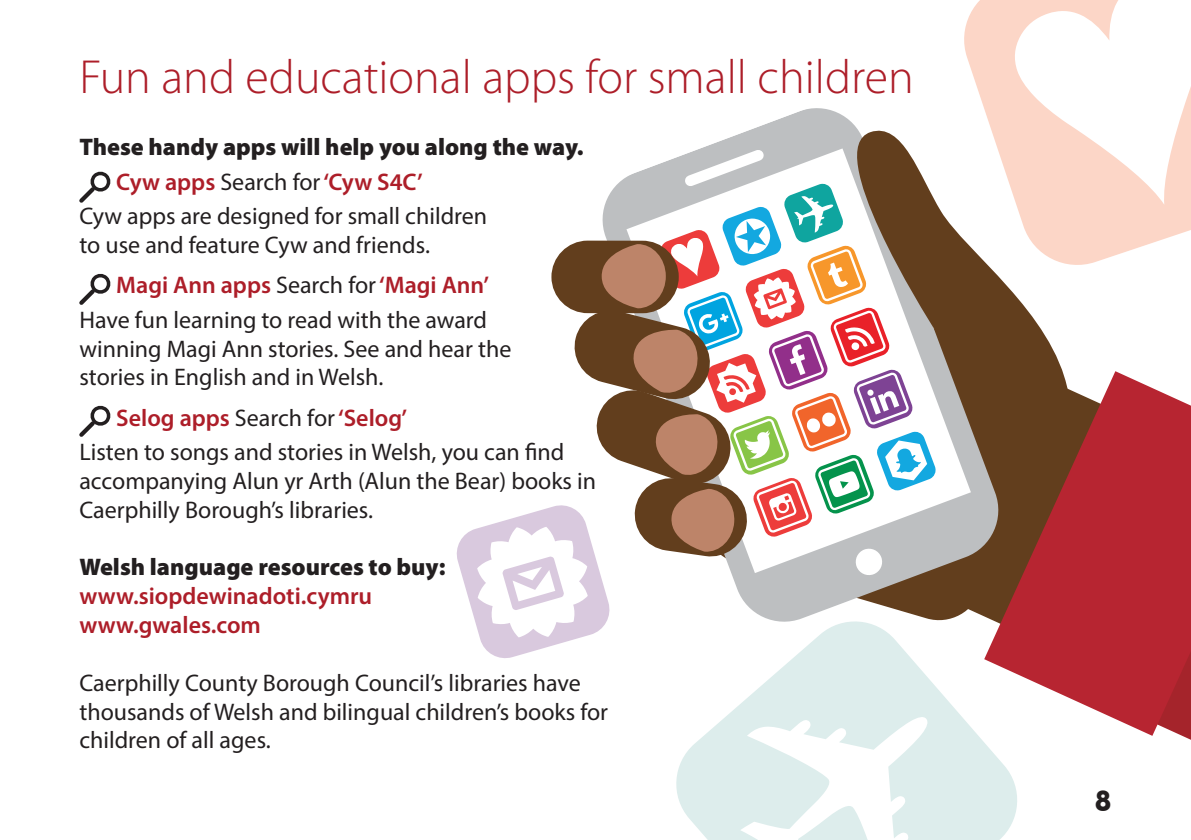
<style>
.page{position:relative;width:1191px;height:840px;background:#fff}
.page>*{position:absolute;margin:0;border:0;box-sizing:border-box;transform-origin:0 0}
.t1{font:300 48px "Myriad Pro";color:#ad1e29}
.t2{font:700 28px "Lubalin Graph IT Cby BT";color:#231f20}
.t3{font:24px/28.8px "Myriad Pro";color:#231f20}
.t4{font:600 24px/28.8px "Myriad Pro";color:#ad1e29}
.t5{font:900 24px "Myriad Pro";color:#231f20}
.s1{font-weight:700;font-size:24px;color:#fff}
.s2{font-weight:400;color:#231f20}
.s3{font-weight:700;color:#fff}
.s4{font-weight:600;color:#ad1e29}
.s5{font-weight:900;color:#231f20}
</style>
<div class="page">
<svg style="left:721px;top:108px;width:263px;height:507px"></svg>
<svg style="left:936px;top:391px;width:35px;height:181px;fill:#bdbfc1"></svg>
<svg style="left:821px;top:121px;width:242px;height:270px;fill:#623e1d"></svg>
<svg style="left:984px;top:371px;width:207px;height:364px;background:#a94040"></svg>
<svg style="left:957px;top:0;width:234px;height:272px;fill:#fcd6c7"></svg>
<svg style="left:1013px;top:0;width:178px;height:204px"></svg>
<svg style="left:676px;top:615px;width:347px;height:224px;fill:#ddedec"></svg>
<svg style="left:740px;top:715px;width:189px;height:124px"></svg>
<svg style="left:456px;top:141px;width:480px;height:519px"></svg>
<svg style="left:79px;top:171px;width:32px;height:32px"></svg>
<svg style="left:79px;top:273px;width:32px;height:32px"></svg>
<svg style="left:79px;top:405px;width:32px;height:32px"></svg>
<h1 class="t1" style="left:79px;top:48px;width:842px">Fun and educational apps for small children<span class="s1">.</span></h1>
<p class="t5" style="left:79px;top:131px;width:506px">These handy apps will help you along the way.</p>
<p class="t4" style="left:116px;top:167px;width:314px">Cyw apps <span class="s2">Search for</span> ‘Cyw S4C’<span class="s3">.</span></p>
<p class="t3" style="left:79px;top:201px;width:409px">Cyw apps are designed for small children</p>
<p class="t3" style="left:116px;top:224px;width:381px;line-height:40.2px;text-indent:-37px">to use and feature Cyw and friends.<br><span class="s4">Magi Ann apps</span> Search for<span class="s4">‘Magi Ann’</span><span class="s3">.</span></p>
<p class="t3" style="left:79px;top:305px;width:433px">Have fun learning to read with the award winning Magi Ann stories. See and hear the stories in English and in Welsh.</p>
<p class="t3" style="left:79px;top:400px;width:486px;line-height:34.4px;text-indent:37px"><span class="s4">Selog apps</span> Search for <span class="s4">‘Selog’</span><span class="s3">.<br></span>Listen to songs and stories in Welsh, you can find</p>
<p class="t3" style="left:79px;top:466px;width:518px">accompanying Alun yr Arth (Alun the Bear) books in<br>Caerphilly Borough’s libraries.</p>
<p class="t4" style="left:79px;top:552px;width:367px"><span class="s5">Welsh language resources to buy: </span>www.siopdewinadoti.cymru<span class="s3">. </span>www.gwales.com<span class="s3">.</span></p>
<p class="t3" style="left:79px;top:667px;width:530px">Caerphilly County Borough Council’s libraries have thousands of Welsh and bilingual children’s books for children of all ages.</p>
<p class="t2" style="left:1095px;top:783px;width:18px">8</p>
</div>
